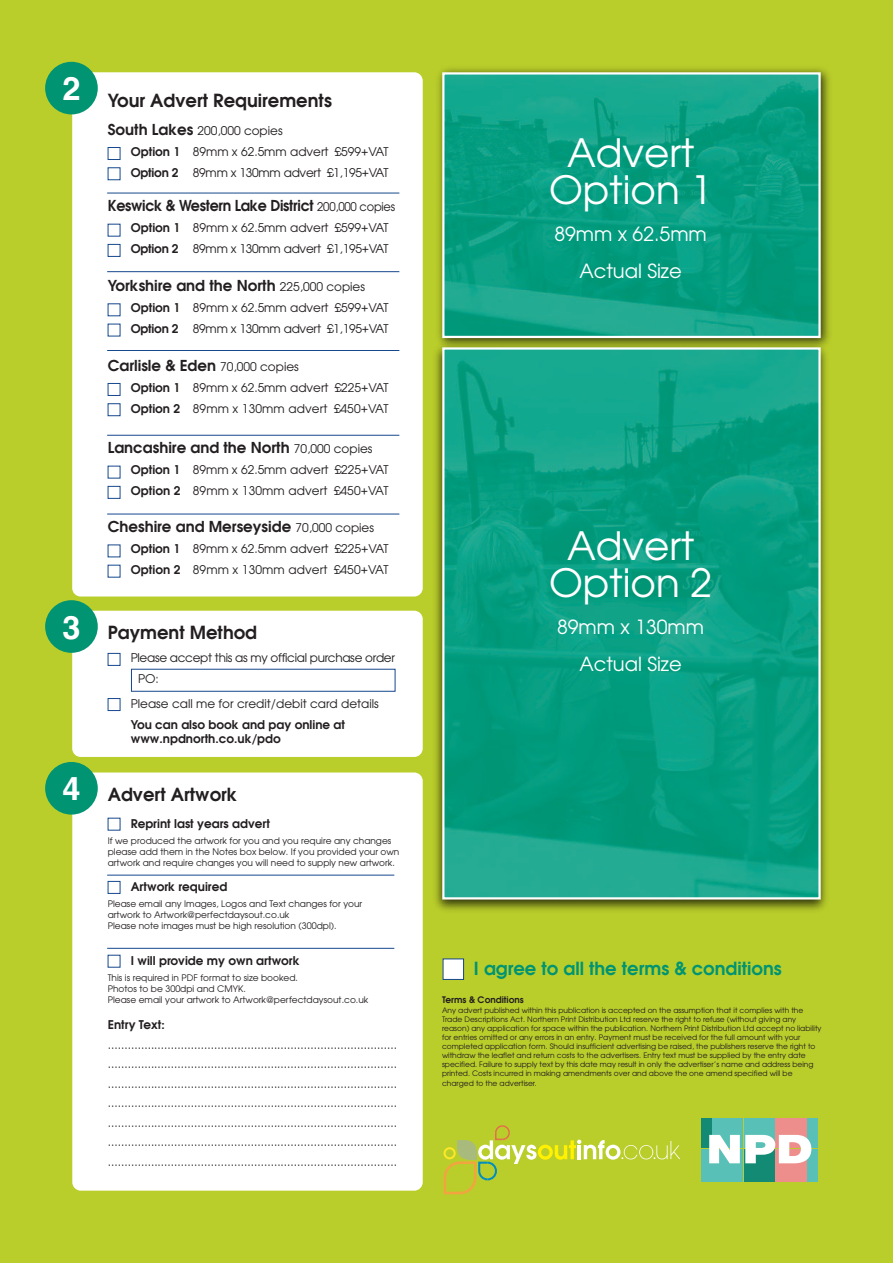
<style>
.page{position:relative;width:893px;height:1263px;background:#bace2b}
.page>*{position:absolute;margin:0;border:0;box-sizing:border-box;transform-origin:0 0}
.t1{font:38.85px/37.2px "Avant Garde";color:#fff;text-align:center}
.t2{font:19.5px/37.2px "Avant Garde";color:#fff;text-align:center}
.t3{font:600 18px "Avant Garde";color:#231f20}
.t4{font:600 18px "Avant Garde";color:#009472}
.t5{font:600 15px "Avant Garde";color:#231f20}
.t6{font:600 15px "Avant Garde";letter-spacing:-.02em;color:#231f20;scale:.95 1}
.t7{font:12px/19.5px "Avant Garde";color:#231f20}
.t8{font:12px/21px "Avant Garde";letter-spacing:-.02em;color:#231f20}
.t9{font:600 12px/13.5px "Avant Garde";color:#231f20}
.t10{font:12px "Avant Garde";letter-spacing:-.025em;color:#231f20}
.t11{font:9px/10.8px "Avant Garde";color:#231f20}
.t12{font:600 9px "Avant Garde";color:#231f20}
.t13{font:7.5px/9px "Avant Garde";color:#231f20}
.s1{font-weight:600;font-size:15px}
.s2{font-weight:600}
.s3{font-weight:400;font-size:12px}
.s4{font-family:"Helvetica";font-weight:700;font-size:32.55px;color:#fff}
</style>
<div class="page">
<div style="left:72px;top:772px;width:351px;height:418px;background:#fff;border-radius:9px"></div>
<img style="left:438px;top:68px;width:392px;height:272px">
<img style="left:445px;top:75px;width:373px;height:260px">
<div style="left:442px;top:72px;width:379px;height:266px;border:2px solid #fff"></div>
<img style="left:435px;top:340px;width:393px;height:571px">
<img style="left:445px;top:350px;width:373px;height:546px">
<div style="left:442px;top:347px;width:379px;height:552px;border:2px solid #fff"></div>
<div style="left:72px;top:72px;width:351px;height:524px;background:#fff;border-radius:9px"></div>
<div style="left:45px;top:62px;width:53px;height:52px;background:#009472;border-radius:50%"></div>
<div style="left:108px;top:147px;width:12px;height:13px;border:1px solid #16488d"></div>
<div style="left:108px;top:167px;width:12px;height:13px;border:1px solid #16488d"></div>
<div style="left:108px;top:244px;width:12px;height:13px;border:1px solid #16488d"></div>
<div style="left:108px;top:383px;width:12px;height:13px;border:1px solid #16488d"></div>
<div style="left:108px;top:403px;width:12px;height:13px;border:1px solid #16488d"></div>
<div style="left:108px;top:486px;width:12px;height:13px;border:1px solid #16488d"></div>
<hr style="left:107px;top:193px;width:292px;height:1px;background:#16488d">
<hr style="left:107px;top:271px;width:292px;height:1px;background:#16488d">
<hr style="left:107px;top:350px;width:292px;height:1px;background:#16488d">
<hr style="left:107px;top:435px;width:292px;height:1px;background:#16488d">
<hr style="left:107px;top:514px;width:292px;height:1px;background:#16488d">
<div style="left:72px;top:611px;width:351px;height:146px;background:#fff;border-radius:9px"></div>
<div style="left:45px;top:600px;width:53px;height:53px;background:#009472;border-radius:50%"></div>
<div style="left:108px;top:653px;width:12px;height:13px;border:1px solid #16488d"></div>
<div style="left:131px;top:669px;width:264px;height:23px;border:1px solid #16488d"></div>
<div style="left:108px;top:698px;width:12px;height:13px;border:1px solid #16488d"></div>
<div style="left:45px;top:762px;width:53px;height:52px;background:#009472;border-radius:50%"></div>
<div style="left:443px;top:959px;width:20px;height:20px;background:#fff"></div>
<div style="left:443px;top:958px;width:21px;height:22px;border:1px solid #16488d"></div>
<div style="left:108px;top:881px;width:12px;height:13px;border:1px solid #16488d"></div>
<hr style="left:107px;top:948px;width:287px;height:1px;background:#16488d">
<hr style="left:107px;top:875px;width:287px;height:1px;background:#16488d">
<svg style="left:444px;top:1125px;width:236px;height:69px"></svg>
<div style="left:444px;top:1147px;width:12px;height:12px;border:2px solid #fce728;border-radius:50%"></div>
<div style="left:713px;top:1118px;width:30px;height:30px;background:#59c0b7"></div>
<div style="left:744px;top:1118px;width:30px;height:30px;background:#59c0b7"></div>
<div style="left:775px;top:1118px;width:31px;height:30px;background:#ed8e8c"></div>
<div style="left:713px;top:1148px;width:30px;height:33px;background:#59c0b7"></div>
<div style="left:744px;top:1148px;width:31px;height:33px;background:#138a74"></div>
<div style="left:775px;top:1148px;width:31px;height:33px;background:#ed8e8c"></div>
<div style="left:702px;top:1118px;width:10px;height:30px;background:#138a74"></div>
<div style="left:702px;top:1148px;width:10px;height:33px;background:#59c0b7"></div>
<div style="left:807px;top:1118px;width:10px;height:30px;background:#59c0b7"></div>
<div style="left:807px;top:1148px;width:10px;height:33px;background:#59c0b7"></div>
<svg style="left:709px;top:1135px;width:102px;height:28px"></svg>
<h3 class="t3" style="left:62px;top:90px;width:271px"><sup>2</sup> Your Advert Requirements</h3>
<p class="t7" style="left:131px;top:120px;width:259px;line-height:21px;text-indent:-23px"><span class="s1">South Lakes</span> 200,000 copies<br><span class="s2">Option 1</span> 89mm x 62.5mm advert £599+VAT<br><span class="s2">Option 2</span> 89mm x 130mm advert £1,195+VAT</p>
<p class="t6" style="left:108px;top:197px;width:304px">Keswick &amp; Western Lake District <span class="s3">200,000 copies</span></p>
<p class="t8" style="left:131px;top:218px;width:259px"><span class="s2">Option 1</span> 89mm x 62.5mm advert £599+VAT<br><span class="s2">Option 2</span> 89mm x 130mm advert £1,195+VAT</p>
<p class="t5" style="left:108px;top:277px;width:259px">Yorkshire and the North <span class="s3">225,000 copies</span></p>
<p class="t8" style="left:131px;top:297px;width:259px"><span class="s2">Option 1</span> 89mm x 62.5mm advert £599+VAT<br><span class="s2">Option 2</span> 89mm x 130mm advert £1,195+VAT</p>
<p class="t5" style="left:108px;top:357px;width:193px">Carlisle &amp; Eden <span class="s3">70,000 copies</span></p>
<p class="t7" style="left:131px;top:377px;width:259px;line-height:21px"><span class="s2">Option 1</span> 89mm x 62.5mm advert £225+VAT<br><span class="s2">Option 2</span> 89mm x 130mm advert £450+VAT</p>
<p class="t5" style="left:108px;top:439px;width:266px">Lancashire and the North <span class="s3">70,000 copies</span></p>
<p class="t7" style="left:131px;top:459px;width:259px;line-height:21px"><span class="s2">Option 1</span> 89mm x 62.5mm advert £225+VAT<br><span class="s2">Option 2</span> 89mm x 130mm advert £450+VAT</p>
<p class="t5" style="left:108px;top:518px;width:268px">Cheshire and Merseyside <span class="s3">70,000 copies</span></p>
<p class="t7" style="left:131px;top:538px;width:259px;line-height:21px"><span class="s2">Option 1</span> 89mm x 62.5mm advert £225+VAT<br><span class="s2">Option 2</span> 89mm x 130mm advert £450+VAT</p>
<h3 class="t3" style="left:62px;top:622px;width:196px"><span class="s4">3</span> Payment Method</h3>
<p class="t10" style="left:131px;top:650px;width:266px">Please accept this as my official purchase order</p>
<p class="t7" style="left:131px;top:694px;width:250px">Please call me for credit/debit card details</p>
<p class="t9" style="left:131px;top:718px;width:216px">You can also book and pay online at www.npdnorth.co.uk/pdo</p>
<h3 class="t3" style="left:62px;top:784px;width:177px"><span class="s4">4</span> Advert Artwork</h3>
<p class="t9" style="left:131px;top:817px;width:141px">Reprint last years advert</p>
<p class="t11" style="left:108px;top:836px;width:293px">If we produced the artwork for you and you require any changes please add them in the Notes box below. If you provided your own artwork and require changes you will need to supply new artwork.</p>
<p class="t7" style="left:138px;top:669px;width:22px">PO:</p>
<p class="t9" style="left:131px;top:880px;width:98px">Artwork required</p>
<p class="t11" style="left:108px;top:899px;width:256px">Please email any Images, Logos and Text changes for your artwork to Artwork@perfectdaysout.co.uk<br>Please note images must be high resolution (300dpl).</p>
<p class="t9" style="left:131px;top:954px;width:170px">I will provide my own artwork</p>
<p class="t11" style="left:108px;top:973px;width:262px">This is required in PDF format to size booked.<br>Photos to be 300dpi and CMYK.<br>Please email your artwork to Artwork@perfectdaysout.co.uk</p>
<p class="t9" style="left:108px;top:1018px;width:59px">Entry Text:</p>
<p class="t7" style="left:108px;top:1035px;width:291px;text-align:justify">....................................................................................... ....................................................................................... ....................................................................................... ....................................................................................... ....................................................................................... ....................................................................................... .......................................................................................</p>
<h1 class="t1" style="left:549px;top:135px;width:164px">Advert<br>Option 1</h1>
<h2 class="t2" style="left:554px;top:216px;width:154px">89mm x 62.5mm<br>Actual Size</h2>
<h1 class="t1" style="left:549px;top:528px;width:164px">Advert<br>Option 2</h1>
<h2 class="t2" style="left:557px;top:609px;width:149px">89mm x 130mm<br>Actual Size</h2>
<h3 class="t4" style="left:474px;top:958px;width:309px">I agree to all the terms &amp; conditions</h3>
<p class="t12" style="left:442px;top:995px;width:83px">Terms &amp; Conditions</p>
<p class="t13" style="left:442px;top:1006px;width:381px">Any advert published within this publication is accepted on the assumption that it complies with the Trade Descriptions Act. Northern Print Distribution Ltd reserve the right to refuse (without giving any reason) any application for space within the publication. Northern Print Distribution Ltd accept no liability for entries omitted or any errors in an entry. Payment must be received for the full amount with your completed application form. Should insufficient advertising be raised, the publishers reserve the right to withdraw the leaflet and return costs to the advertisers. Entry text must be supplied by the entry date specified. Failure to supply text by this date may result in only the advertiser’s name and address being printed. Costs incurred in making amendments over and above the one amend specified will be</p>
<p class="t13" style="left:442px;top:1079px;width:96px">charged to the advertiser.</p>
</div>
